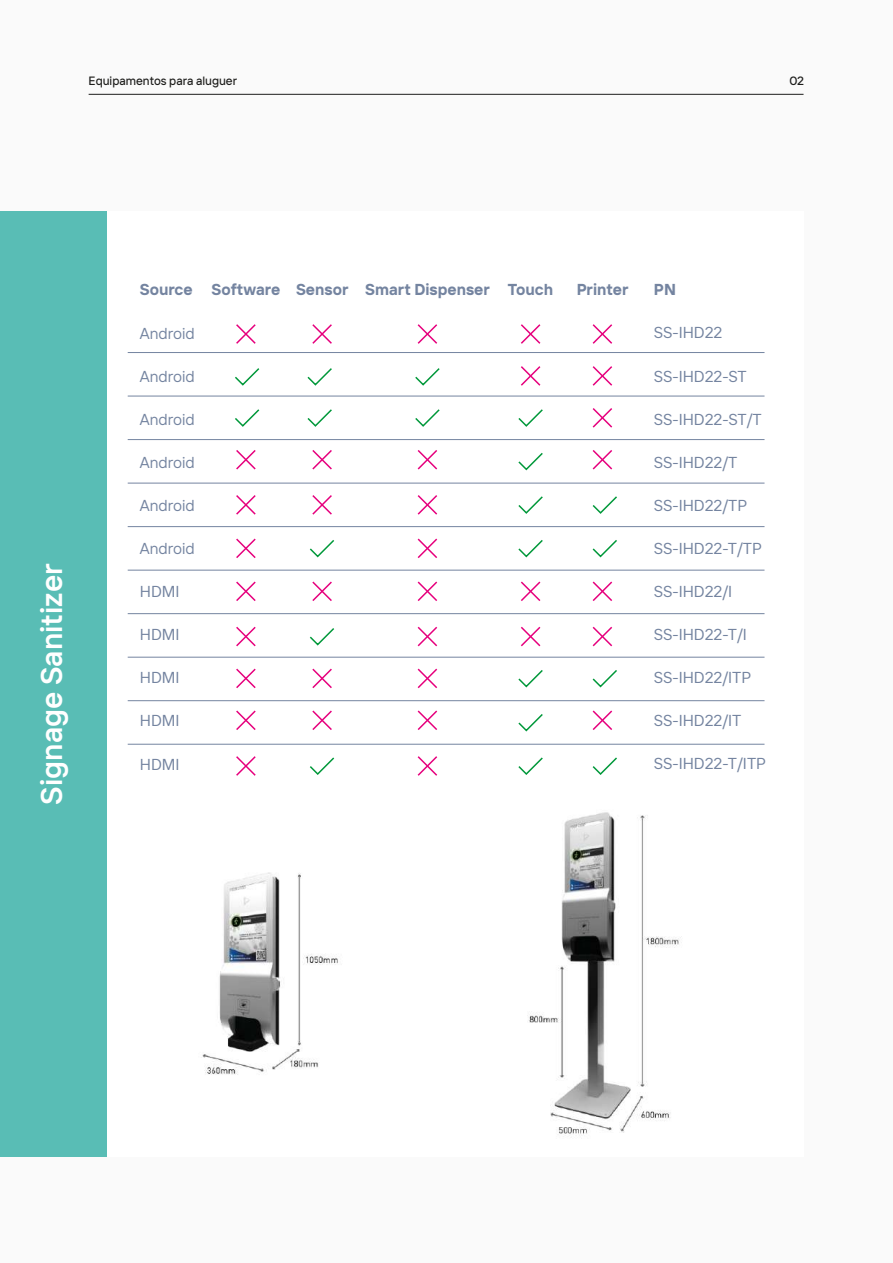
<style>
.page{position:relative;width:893px;height:1263px;background:#fafafa}
.page>*{position:absolute;margin:0;border:0;box-sizing:border-box;transform-origin:0 0}
.t1{font:600 30px "TT Interfaces";color:#fff}
.t2{font:15.75px "TT Interfaces";color:#7484a0}
.t3{font:700 15.75px "TT Interfaces";color:#7484a0}
.t4{font:500 12px "TT Interfaces";color:#1d1d1b}
</style>
<div class="page">
<div style="left:106px;top:211px;width:697px;height:946px;background:#fff"></div>
<div style="left:0;top:211px;width:106px;height:946px;background:#59bdb5"></div>
<hr style="left:89px;top:94px;width:714px;height:1px;background:#1d1d1b">
<hr style="left:128px;top:352px;width:636px;height:1px;background:#7484a0">
<hr style="left:128px;top:396px;width:636px;height:1px;background:#7484a0">
<hr style="left:128px;top:439px;width:636px;height:1px;background:#7484a0">
<hr style="left:128px;top:483px;width:636px;height:1px;background:#7484a0">
<hr style="left:128px;top:526px;width:636px;height:1px;background:#7484a0">
<hr style="left:128px;top:570px;width:636px;height:1px;background:#7484a0">
<hr style="left:128px;top:613px;width:636px;height:1px;background:#7484a0">
<hr style="left:128px;top:657px;width:636px;height:1px;background:#7484a0">
<hr style="left:128px;top:700px;width:636px;height:1px;background:#7484a0">
<hr style="left:128px;top:744px;width:636px;height:1px;background:#7484a0">
<svg style="left:236px;top:324px;width:20px;height:20px"></svg>
<svg style="left:312px;top:324px;width:20px;height:20px"></svg>
<svg style="left:417px;top:324px;width:21px;height:20px"></svg>
<svg style="left:521px;top:324px;width:20px;height:20px"></svg>
<svg style="left:592px;top:324px;width:21px;height:20px"></svg>
<svg style="left:521px;top:366px;width:20px;height:20px"></svg>
<svg style="left:592px;top:366px;width:21px;height:20px"></svg>
<svg style="left:592px;top:408px;width:21px;height:20px"></svg>
<svg style="left:236px;top:450px;width:20px;height:20px"></svg>
<svg style="left:312px;top:450px;width:20px;height:20px"></svg>
<svg style="left:417px;top:450px;width:21px;height:20px"></svg>
<svg style="left:592px;top:450px;width:21px;height:20px"></svg>
<svg style="left:236px;top:495px;width:20px;height:20px"></svg>
<svg style="left:312px;top:495px;width:20px;height:20px"></svg>
<svg style="left:417px;top:495px;width:21px;height:20px"></svg>
<svg style="left:236px;top:538px;width:20px;height:20px"></svg>
<svg style="left:417px;top:538px;width:21px;height:20px"></svg>
<svg style="left:236px;top:581px;width:20px;height:20px"></svg>
<svg style="left:312px;top:581px;width:20px;height:20px"></svg>
<svg style="left:417px;top:581px;width:21px;height:20px"></svg>
<svg style="left:521px;top:581px;width:20px;height:20px"></svg>
<svg style="left:592px;top:581px;width:21px;height:20px"></svg>
<svg style="left:236px;top:626px;width:20px;height:21px"></svg>
<svg style="left:417px;top:626px;width:21px;height:21px"></svg>
<svg style="left:521px;top:626px;width:20px;height:21px"></svg>
<svg style="left:592px;top:626px;width:21px;height:21px"></svg>
<svg style="left:236px;top:668px;width:20px;height:21px"></svg>
<svg style="left:312px;top:668px;width:20px;height:21px"></svg>
<svg style="left:417px;top:668px;width:21px;height:21px"></svg>
<svg style="left:236px;top:710px;width:20px;height:20px"></svg>
<svg style="left:312px;top:710px;width:20px;height:20px"></svg>
<svg style="left:417px;top:710px;width:21px;height:20px"></svg>
<svg style="left:592px;top:710px;width:21px;height:20px"></svg>
<svg style="left:236px;top:756px;width:20px;height:20px"></svg>
<svg style="left:417px;top:756px;width:21px;height:20px"></svg>
<svg style="left:235px;top:368px;width:25px;height:18px"></svg>
<svg style="left:307px;top:368px;width:25px;height:18px"></svg>
<svg style="left:415px;top:368px;width:25px;height:18px"></svg>
<svg style="left:235px;top:409px;width:25px;height:18px"></svg>
<svg style="left:307px;top:409px;width:25px;height:18px"></svg>
<svg style="left:415px;top:409px;width:25px;height:18px"></svg>
<svg style="left:518px;top:409px;width:25px;height:18px"></svg>
<svg style="left:518px;top:453px;width:25px;height:18px"></svg>
<svg style="left:518px;top:496px;width:25px;height:18px"></svg>
<svg style="left:518px;top:540px;width:25px;height:18px"></svg>
<svg style="left:592px;top:496px;width:25px;height:18px"></svg>
<svg style="left:592px;top:540px;width:25px;height:18px"></svg>
<svg style="left:518px;top:670px;width:25px;height:18px"></svg>
<svg style="left:518px;top:714px;width:25px;height:18px"></svg>
<svg style="left:592px;top:670px;width:25px;height:18px"></svg>
<svg style="left:309px;top:540px;width:26px;height:18px"></svg>
<svg style="left:309px;top:628px;width:25px;height:18px"></svg>
<svg style="left:518px;top:757px;width:25px;height:18px"></svg>
<svg style="left:592px;top:757px;width:25px;height:18px"></svg>
<svg style="left:310px;top:757px;width:25px;height:18px"></svg>
<img style="left:202px;top:812px;width:480px;height:323px">
<p class="t4" style="left:89px;top:73px;width:150px">Equipamentos para aluguer</p>
<p class="t4" style="left:789px;top:73px;width:16px">02</p>
<h1 class="t1" style="left:31px;top:805px;width:243px;rotate:-90deg">Signage Sanitizer</h1>
<p class="t3" style="left:140px;top:279px;width:54px">Source</p>
<p class="t2" style="left:140px;top:322px;width:56px">Android</p>
<p class="t2" style="left:140px;top:365px;width:56px">Android</p>
<p class="t2" style="left:140px;top:408px;width:56px">Android</p>
<p class="t2" style="left:140px;top:451px;width:56px">Android</p>
<p class="t2" style="left:140px;top:494px;width:56px">Android</p>
<p class="t2" style="left:140px;top:538px;width:56px">Android</p>
<p class="t2" style="left:140px;top:581px;width:41px">HDMI</p>
<p class="t2" style="left:140px;top:624px;width:41px">HDMI</p>
<p class="t2" style="left:140px;top:667px;width:41px">HDMI</p>
<p class="t2" style="left:140px;top:710px;width:41px">HDMI</p>
<p class="t2" style="left:140px;top:753px;width:41px">HDMI</p>
<p class="t3" style="left:212px;top:279px;width:343px">Software Sensor Smart Dispenser Touch</p>
<p class="t3" style="left:577px;top:279px;width:53px">Printer</p>
<p class="t3" style="left:654px;top:279px;width:24px">PN</p>
<p class="t2" style="left:654px;top:322px;width:70px">SS-IHD22</p>
<p class="t2" style="left:654px;top:365px;width:94px">SS-IHD22-ST</p>
<p class="t2" style="left:654px;top:408px;width:109px">SS-IHD22-ST/T</p>
<p class="t2" style="left:654px;top:451px;width:85px">SS-IHD22/T</p>
<p class="t2" style="left:654px;top:494px;width:95px">SS-IHD22/TP</p>
<p class="t2" style="left:654px;top:538px;width:110px">SS-IHD22-T/TP</p>
<p class="t2" style="left:654px;top:581px;width:80px">SS-IHD22/I</p>
<p class="t2" style="left:654px;top:624px;width:95px">SS-IHD22-T/I</p>
<p class="t2" style="left:654px;top:667px;width:99px">SS-IHD22/ITP</p>
<p class="t2" style="left:654px;top:710px;width:89px">SS-IHD22/IT</p>
<p class="t2" style="left:654px;top:753px;width:114px">SS-IHD22-T/ITP</p>
</div>
